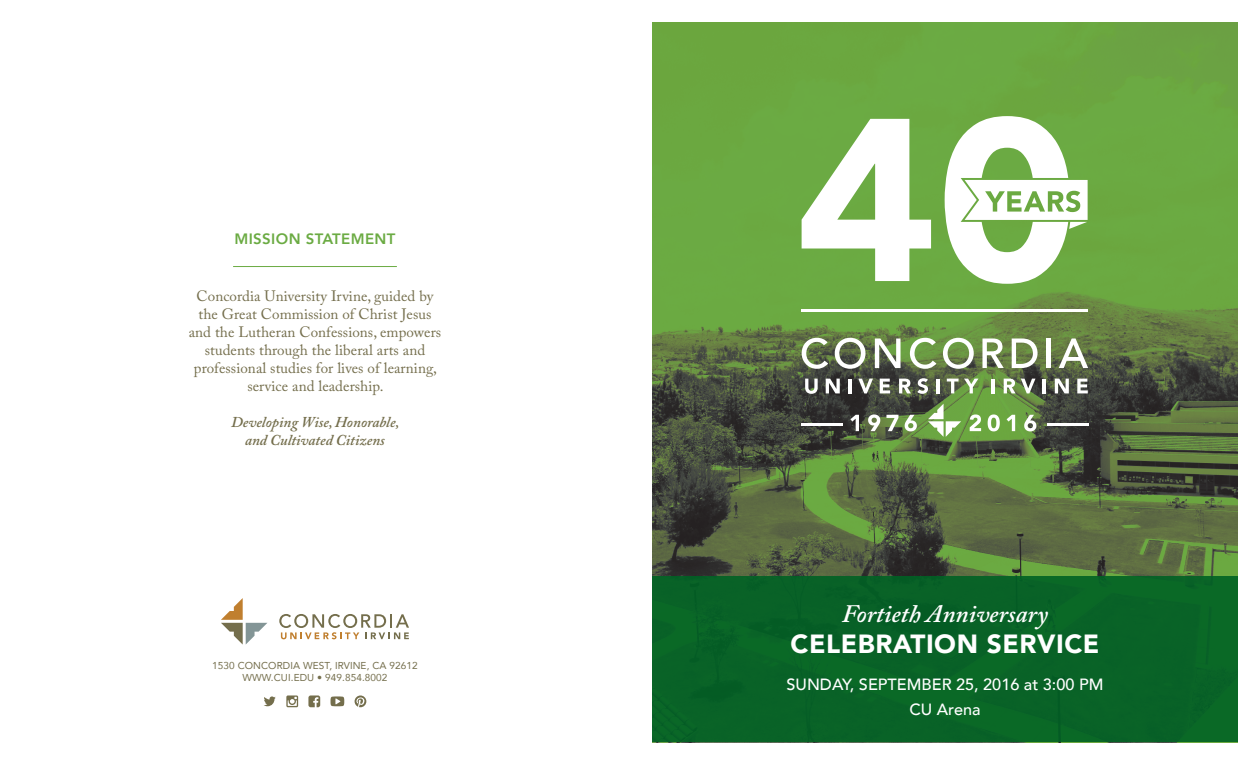
<style>
.page{position:relative;width:1260px;height:765px;background:#fff}
.page>*{position:absolute;margin:0;border:0;box-sizing:border-box;transform-origin:0 0}
.t1{font:900 26.25px "Avenir";letter-spacing:.02em;color:#fff}
.t2{font:italic 600 25px "Adobe Caslon Pro";color:#fff}
.t3{font:500 16.25px/25.1px "Avenir";color:#fff;text-align:center}
.t4{font:15px/18px "Adobe Caslon Pro";letter-spacing:.005em;color:#746e4c;text-align:center}
.t5{font:italic 600 15px/18px "Adobe Caslon Pro";color:#746e4c;text-align:center}
.t6{font:800 15px "Avenir";letter-spacing:.025em;color:#6bab43}
.t7{font:10px/12.5px "Avenir";letter-spacing:.01em;color:#746e4c;text-align:center}
</style>
<div class="page">
<svg style="left:221px;top:598px;width:46px;height:47px"></svg>
<svg style="left:279px;top:614px;width:130px;height:25px"></svg>
<svg style="left:264px;top:695px;width:102px;height:12px"></svg>
<img style="left:652px;top:23px;width:586px;height:553px">
<div style="left:652px;top:576px;width:586px;height:166px;background:#096227"></div>
<svg style="left:802px;top:119px;width:129px;height:162px"></svg>
<hr style="left:801px;top:309px;width:287px;height:3px;background:#fff">
<svg style="left:802px;top:338px;width:26px;height:31px"></svg>
<svg style="left:875px;top:339px;width:26px;height:29px"></svg>
<svg style="left:910px;top:338px;width:26px;height:31px"></svg>
<div style="left:1046px;top:338px;width:5px;height:30px;background:#fff"></div>
<svg style="left:835px;top:338px;width:31px;height:31px"></svg>
<svg style="left:943px;top:338px;width:31px;height:31px"></svg>
<svg style="left:982px;top:339px;width:22px;height:29px"></svg>
<svg style="left:1012px;top:339px;width:26px;height:29px"></svg>
<svg style="left:1059px;top:339px;width:29px;height:29px"></svg>
<svg style="left:805px;top:379px;width:13px;height:15px"></svg>
<svg style="left:826px;top:379px;width:14px;height:14px"></svg>
<hr style="left:848px;top:379px;width:3px;height:14px;background:#fff">
<svg style="left:858px;top:379px;width:15px;height:14px"></svg>
<svg style="left:880px;top:379px;width:10px;height:14px"></svg>
<svg style="left:899px;top:379px;width:12px;height:14px"></svg>
<svg style="left:917px;top:378px;width:11px;height:16px"></svg>
<hr style="left:936px;top:379px;width:3px;height:14px;background:#fff">
<svg style="left:947px;top:379px;width:31px;height:14px"></svg>
<hr style="left:991px;top:379px;width:3px;height:14px;background:#fff">
<svg style="left:1004px;top:379px;width:32px;height:14px"></svg>
<hr style="left:1042px;top:379px;width:4px;height:14px;background:#fff">
<svg style="left:1055px;top:379px;width:14px;height:14px"></svg>
<svg style="left:1077px;top:379px;width:11px;height:14px"></svg>
<svg style="left:945px;top:116px;width:143px;height:168px"></svg>
<svg style="left:850px;top:415px;width:9px;height:16px"></svg>
<svg style="left:868px;top:414px;width:12px;height:17px"></svg>
<svg style="left:886px;top:415px;width:12px;height:16px"></svg>
<svg style="left:905px;top:415px;width:12px;height:16px"></svg>
<svg style="left:970px;top:414px;width:11px;height:17px"></svg>
<svg style="left:988px;top:414px;width:12px;height:17px"></svg>
<svg style="left:1007px;top:415px;width:8px;height:16px"></svg>
<svg style="left:1024px;top:415px;width:12px;height:16px"></svg>
<svg style="left:928px;top:404px;width:33px;height:33px"></svg>
<hr style="left:802px;top:423px;width:41px;height:3px;background:#fff">
<hr style="left:1047px;top:423px;width:42px;height:3px;background:#fff">
<hr style="left:233px;top:266px;width:164px;height:1px;background:#6bab43">
<p class="t6" style="left:235px;top:227px;width:162px">MISSION STATEMENT</p>
<p class="t4" style="left:189px;top:287px;width:254px">Concordia University Irvine, guided by the Great Commission of Christ Jesus and the Lutheran Confessions, empowers students through the liberal arts and professional studies for lives of learning, service and leadership.</p>
<p class="t5" style="left:231px;top:412px;width:170px">Developing Wise, Honorable, and Cultivated Citizens</p>
<p class="t7" style="left:212px;top:659px;width:207px">1530 CONCORDIA WEST, IRVINE, CA 92612<br>WWW.CUI.EDU • 949.854.8002</p>
<h2 class="t2" style="left:842px;top:598px;width:208px">Fortieth Anniversary</h2>
<h1 class="t1" style="left:791px;top:622px;width:310px">CELEBRATION SERVICE</h1>
<p class="t3" style="left:787px;top:671px;width:318px">SUNDAY, SEPTEMBER 25, 2016 at 3:00 PM<br>CU Arena</p>
</div>
